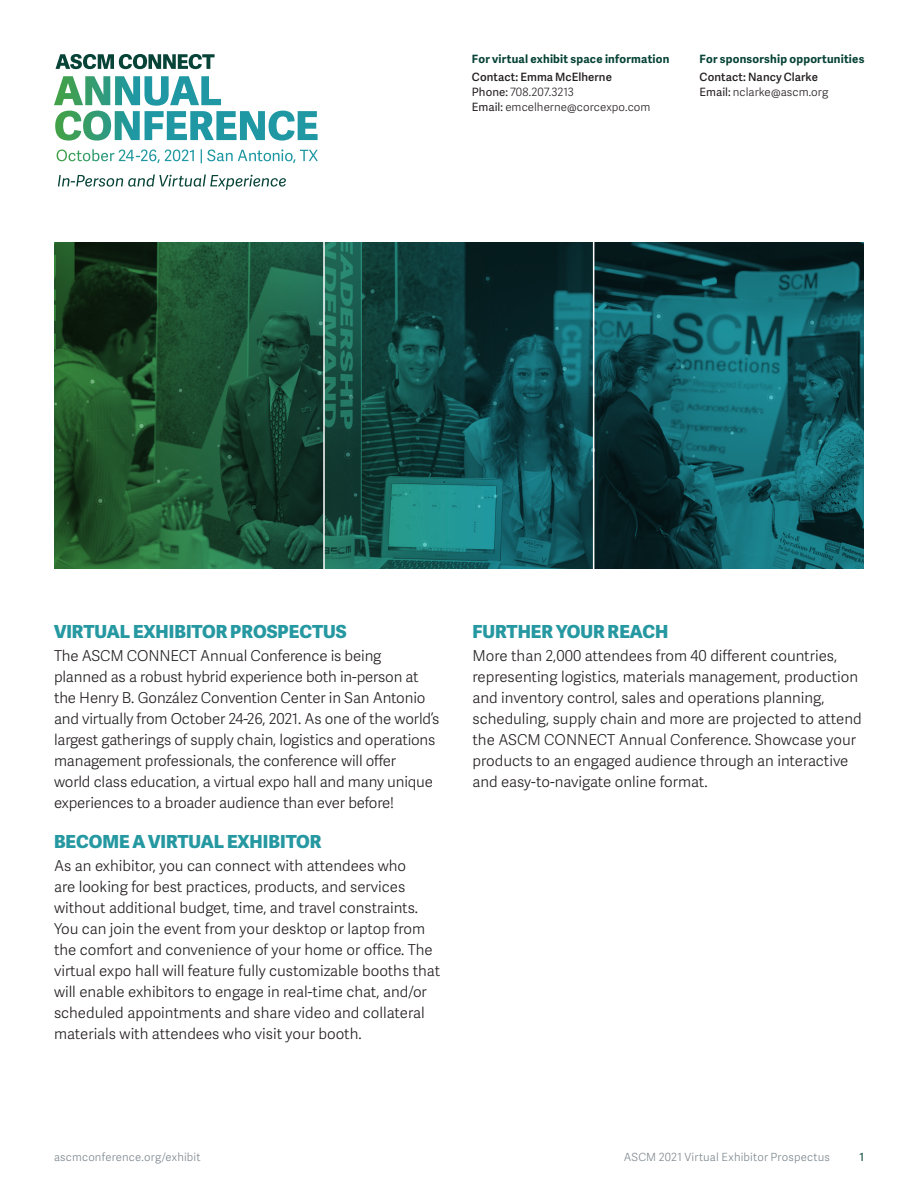
<style>
.page{position:relative;width:918px;height:1188px;background:#fff}
.page>*{position:absolute;margin:0;border:0;box-sizing:border-box;transform-origin:0 0}
.t1{font:800 18px "Adelle Sans";color:#2598a1}
.t2{font:300 15px/21px "Adelle Sans";color:#231f20}
.body_text{font:300 11.4px "Adelle Sans";letter-spacing:.005em;color:#231f20}
.Section_Subhead{font:700 11.4px "Adelle Sans";letter-spacing:.02em;color:#074337}
.body_text-2{font:600 11.4px "Adelle Sans";letter-spacing:.005em;color:#231f20}
.t3{font:300 11.25px "Adelle Sans";letter-spacing:.015em;color:#7c868d}
.t4{font:11.25px "Adelle Sans";color:#074337}
.s1{font-weight:400}
</style>
<div class="page">
<svg style="left:56px;top:54px;width:159px;height:15px"></svg>
<svg style="left:54px;top:76px;width:264px;height:87px"></svg>
<svg style="left:58px;top:175px;width:228px;height:15px"></svg>
<svg style="left:54px;top:243px;width:376px;height:48px;background:#194d36"></svg>
<hr style="left:323px;top:235px;width:2px;height:345px;background:#fff">
<svg style="left:430px;top:243px;width:434px;height:35px;background:#092a2d"></svg>
<svg style="left:54px;top:545px;width:363px;height:24px;background:#236644"></svg>
<svg style="left:54px;top:291px;width:363px;height:254px;background:#1a4c34"></svg>
<svg style="left:90px;top:379px;width:5px;height:5px"></svg>
<svg style="left:317px;top:371px;width:5px;height:4px"></svg>
<svg style="left:370px;top:289px;width:5px;height:5px"></svg>
<svg style="left:349px;top:395px;width:4px;height:5px"></svg>
<svg style="left:354px;top:493px;width:3px;height:4px"></svg>
<svg style="left:227px;top:455px;width:5px;height:4px"></svg>
<svg style="left:157px;top:479px;width:3px;height:4px"></svg>
<svg style="left:398px;top:461px;width:5px;height:4px"></svg>
<svg style="left:96px;top:496px;width:9px;height:9px"></svg>
<svg style="left:132px;top:421px;width:14px;height:16px"></svg>
<svg style="left:249px;top:502px;width:10px;height:10px"></svg>
<svg style="left:343px;top:450px;width:10px;height:9px"></svg>
<svg style="left:316px;top:319px;width:9px;height:9px"></svg>
<svg style="left:417px;top:278px;width:447px;height:291px;background:#11545a"></svg>
<svg style="left:818px;top:439px;width:5px;height:5px"></svg>
<svg style="left:591px;top:448px;width:4px;height:5px"></svg>
<svg style="left:559px;top:423px;width:5px;height:5px"></svg>
<svg style="left:593px;top:393px;width:3px;height:4px"></svg>
<svg style="left:427px;top:315px;width:8px;height:14px"></svg>
<svg style="left:555px;top:326px;width:4px;height:4px"></svg>
<svg style="left:681px;top:364px;width:4px;height:5px"></svg>
<svg style="left:752px;top:340px;width:4px;height:4px"></svg>
<svg style="left:730px;top:431px;width:4px;height:4px"></svg>
<svg style="left:510px;top:358px;width:4px;height:4px"></svg>
<svg style="left:808px;top:318px;width:9px;height:9px"></svg>
<svg style="left:766px;top:387px;width:15px;height:15px"></svg>
<svg style="left:654px;top:312px;width:9px;height:9px"></svg>
<svg style="left:560px;top:364px;width:9px;height:9px"></svg>
<svg style="left:483px;top:274px;width:9px;height:9px"></svg>
<svg style="left:479px;top:399px;width:20px;height:20px"></svg>
<svg style="left:413px;top:415px;width:9px;height:10px"></svg>
<p class="Section_Subhead" style="left:472px;top:52px;width:199px">For virtual exhibit space information</p>
<p class="body_text-2" style="left:472px;top:69px;width:142px">Contact: Emma McElherne</p>
<p class="body_text" style="left:472px;top:84px;width:104px"><span class="s1">Phone:</span> 708.207.3213</p>
<p class="body_text" style="left:472px;top:98px;width:180px"><span class="s1">Email:</span> emcelherne@corcexpo.com</p>
<p class="Section_Subhead" style="left:700px;top:52px;width:166px">For sponsorship opportunities</p>
<p class="body_text-2" style="left:700px;top:69px;width:120px">Contact: Nancy Clarke</p>
<p class="body_text" style="left:700px;top:84px;width:130px"><span class="s1">Email:</span> nclarke@ascm.org</p>
<p class="t1" style="left:54px;top:618px;width:294px">VIRTUAL EXHIBITOR PROSPECTUS</p>
<p class="t2" style="left:54px;top:644px;width:387px">The ASCM CONNECT Annual Conference is being<br>planned as a robust hybrid experience both in-person at the Henry B. González Convention Center in San Antonio and virtually from October 24-26, 2021. As one of the world’s largest gatherings of supply chain, logistics and operations management professionals, the conference will offer<br>world class education, a virtual expo hall and many unique experiences to a broader audience than ever before!</p>
<p class="t1" style="left:54px;top:828px;width:269px">BECOME A VIRTUAL EXHIBITOR</p>
<p class="t2" style="left:54px;top:854px;width:388px">As an exhibitor, you can connect with attendees who<br>are looking for best practices, products, and services without additional budget, time, and travel constraints.<br>You can join the event from your desktop or laptop from the comfort and convenience of your home or office. The virtual expo hall will feature fully customizable booths that will enable exhibitors to engage in real-time chat, and/or scheduled appointments and share video and collateral materials with attendees who visit your booth.</p>
<p class="t1" style="left:472px;top:618px;width:197px">FURTHER YOUR REACH</p>
<p class="t2" style="left:472px;top:644px;width:391px">More than 2,000 attendees from 40 different countries, representing logistics, materials management, production and inventory control, sales and operations planning, scheduling, supply chain and more are projected to attend the ASCM CONNECT Annual Conference. Showcase your products to an engaged audience through an interactive and easy-to-navigate online format.</p>
<p class="t3" style="left:54px;top:1149px;width:148px">ascmconference.org/exhibit</p>
<p class="t3" style="left:624px;top:1149px;width:208px">ASCM 2021 Virtual Exhibitor Prospectus</p>
<p class="t4" style="left:859px;top:1149px;width:6px">1</p>
</div>
